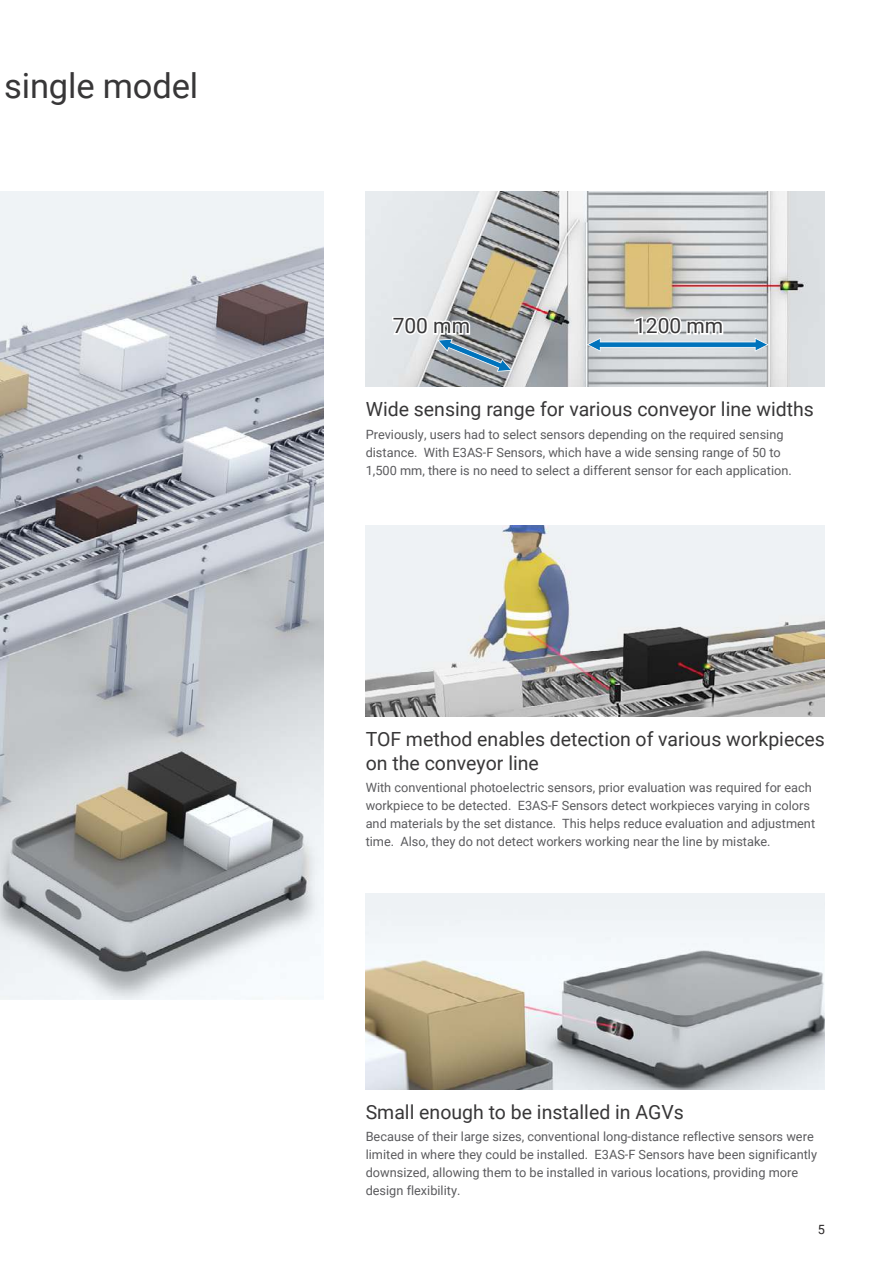
<style>
.page{position:relative;width:893px;height:1263px;background:#fff}
.page>*{position:absolute;margin:0;border:0;box-sizing:border-box;transform-origin:0 0}
.t1{font:34.5px "Roboto";letter-spacing:-.005em;color:#383738}
.t2{font:21px "Roboto";color:#383738}
.t3{font:19.5px/24px "Roboto";color:#383738}
.t4{font:12.75px/18px "Roboto";color:#5b5b5e}
.t5{font:12.75px "Roboto";color:#2b2829}
</style>
<div class="page">
<img style="left:0;top:191px;width:323px;height:808px">
<img style="left:366px;top:191px;width:459px;height:196px">
<img style="left:366px;top:525px;width:459px;height:191px">
<img style="left:366px;top:894px;width:459px;height:195px">
<svg style="left:587px;top:314px;width:182px;height:38px;background:#bdcdd8"></svg>
<svg style="left:390px;top:314px;width:122px;height:58px;background:#b1b8bb"></svg>
<h1 class="t1" style="left:4px;top:70px;width:195px">single model</h1>
<h2 class="t2" style="left:393px;top:316px;width:79px">700 mm</h2>
<h2 class="t2" style="left:634px;top:316px;width:91px">1200 mm</h2>
<h3 class="t3" style="left:366px;top:399px;width:450px">Wide sensing range for various conveyor line widths</h3>
<p class="t4" style="left:366px;top:426px;width:428px">Previously, users had to select sensors depending on the required sensing distance. With E3AS-F Sensors, which have a wide sensing range of 50 to<br>1,500 mm, there is no need to select a different sensor for each application.</p>
<h3 class="t3" style="left:366px;top:728px;width:461px">TOF method enables detection of various workpieces on the conveyor line</h3>
<p class="t4" style="left:366px;top:779px;width:451px">With conventional photoelectric sensors, prior evaluation was required for each workpiece to be detected. E3AS-F Sensors detect workpieces varying in colors and materials by the set distance. This helps reduce evaluation and adjustment time. Also, they do not detect workers working near the line by mistake.</p>
<h3 class="t3" style="left:366px;top:1101px;width:320px">Small enough to be installed in AGVs</h3>
<p class="t4" style="left:366px;top:1128px;width:453px">Because of their large sizes, conventional long-distance reflective sensors were limited in where they could be installed. E3AS-F Sensors have been significantly downsized, allowing them to be installed in various locations, providing more design flexibility.</p>
<p class="t5" style="left:818px;top:1224px;width:9px">5</p>
</div>
